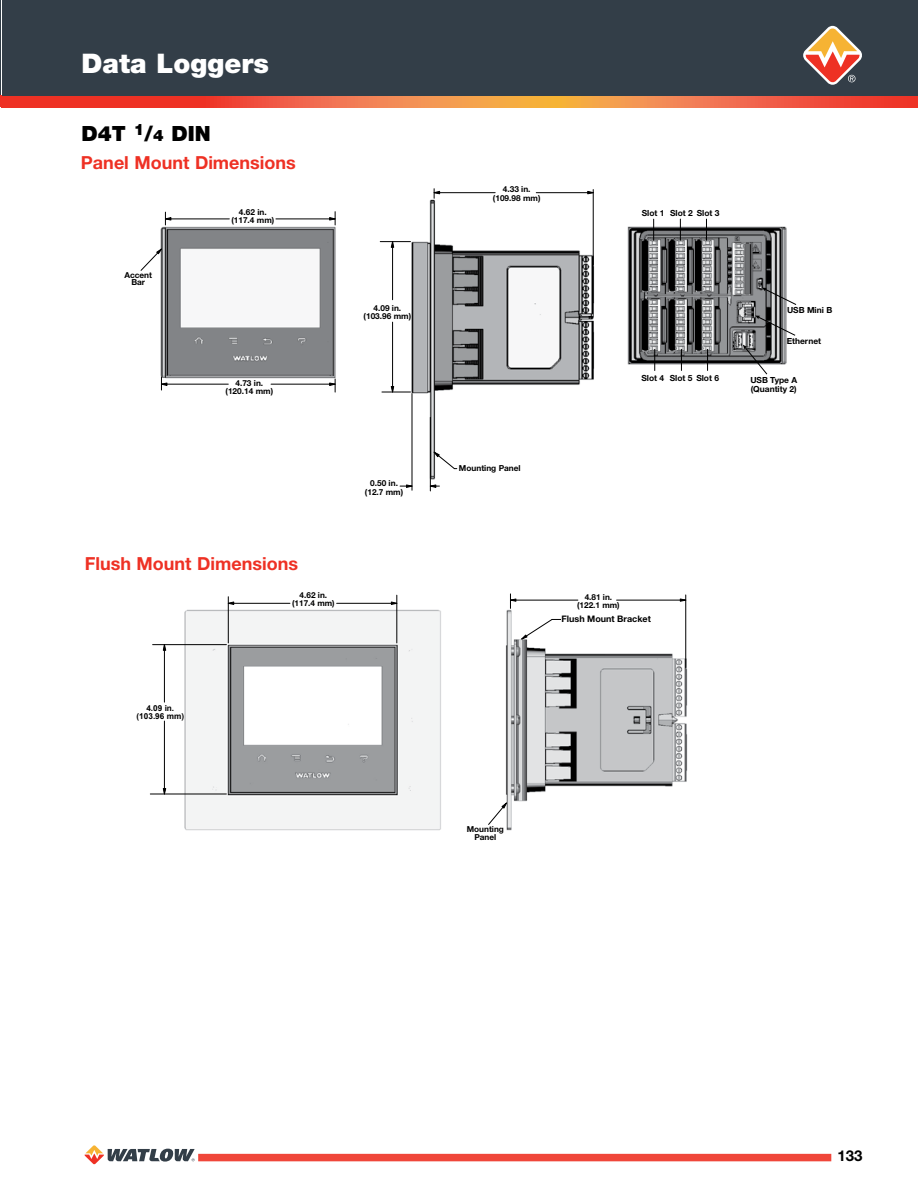
<style>
.page{position:relative;width:918px;height:1188px;background:#fff}
.page>*{position:absolute;margin:0;border:0;box-sizing:border-box;transform-origin:0 0}
.t1{font:900 27px "Helvetica Neue LT Std";color:#fff}
.t2{font:900 21px "Helvetica Neue LT Std";color:#000}
.t3{font:700 18px "Helvetica Neue LT Std";color:#ee3124}
.t4{font:700 15px "Helvetica Neue LT Std";color:#000}
.t5{font:700 9px "Helvetica Neue LT Std";color:#000}
.t6{font:700 8.4px/9.4px "Helvetica Neue LT Std";color:#000}
.t7{font:700 8.4px "Myriad Pro";letter-spacing:-.01em;color:#000}
.t8{font:700 8.25px/8.2px "Helvetica Neue LT Std";color:#000;text-align:center}
.t9{font:700 8.25px/8.2px "Arial";color:#000;text-align:center}
.s1{font-size:15.75px}
</style>
<div class="page">
<div style="left:198px;top:1154px;width:633px;height:7px;background:#f0463a"></div>
<svg style="left:85px;top:1145px;width:110px;height:19px"></svg>
<hr style="left:0;top:0;width:1px;height:96px;background:#333e48">
<div style="left:2px;top:0;width:916px;height:97px;background:#333e48"></div>
<svg style="left:2px;top:97px;width:916px;height:10px;background:#f1673e"></svg>
<svg style="left:803px;top:26px;width:59px;height:59px"></svg>
<img style="left:627px;top:218px;width:160px;height:153px">
<svg style="left:653px;top:219px;width:1px;height:21px"></svg>
<svg style="left:680px;top:219px;width:1px;height:21px"></svg>
<svg style="left:706px;top:219px;width:1px;height:21px"></svg>
<svg style="left:762px;top:288px;width:35px;height:17px"></svg>
<svg style="left:755px;top:316px;width:41px;height:20px"></svg>
<svg style="left:743px;top:345px;width:25px;height:30px"></svg>
<svg style="left:654px;top:349px;width:1px;height:22px"></svg>
<svg style="left:681px;top:349px;width:1px;height:21px"></svg>
<svg style="left:707px;top:349px;width:1px;height:21px"></svg>
<img style="left:160px;top:211px;width:176px;height:182px">
<hr style="left:165px;top:219px;width:64px;height:1px;background:#000">
<hr style="left:276px;top:219px;width:59px;height:1px;background:#000">
<hr style="left:161px;top:384px;width:67px;height:1px;background:#000">
<hr style="left:271px;top:384px;width:64px;height:1px;background:#000">
<svg style="left:329px;top:212px;width:7px;height:13px"></svg>
<svg style="left:165px;top:212px;width:6px;height:13px"></svg>
<svg style="left:329px;top:379px;width:7px;height:13px"></svg>
<svg style="left:161px;top:377px;width:6px;height:13px"></svg>
<svg style="left:140px;top:248px;width:22px;height:23px"></svg>
<img style="left:379px;top:188px;width:216px;height:304px">
<hr style="left:430px;top:417px;width:1px;height:74px;background:#000">
<hr style="left:412px;top:394px;width:1px;height:96px;background:#000">
<hr style="left:380px;top:241px;width:30px;height:1px;background:#000">
<hr style="left:392px;top:322px;width:1px;height:70px;background:#000">
<hr style="left:392px;top:242px;width:1px;height:58px;background:#000">
<hr style="left:593px;top:190px;width:1px;height:75px;background:#000">
<hr style="left:434px;top:192px;width:61px;height:1px;background:#000">
<hr style="left:536px;top:192px;width:57px;height:1px;background:#000">
<svg style="left:400px;top:484px;width:12px;height:4px"></svg>
<svg style="left:391px;top:241px;width:3px;height:7px"></svg>
<svg style="left:382px;top:386px;width:28px;height:7px"></svg>
<svg style="left:587px;top:191px;width:7px;height:3px"></svg>
<svg style="left:430px;top:484px;width:9px;height:4px"></svg>
<svg style="left:434px;top:189px;width:6px;height:9px"></svg>
<svg style="left:434px;top:452px;width:23px;height:17px"></svg>
<img style="left:150px;top:593px;width:538px;height:238px">
<hr style="left:685px;top:595px;width:1px;height:73px;background:#000">
<hr style="left:617px;top:600px;width:69px;height:1px;background:#000">
<hr style="left:510px;top:600px;width:68px;height:1px;background:#000">
<svg style="left:488px;top:802px;width:19px;height:23px"></svg>
<svg style="left:510px;top:594px;width:6px;height:14px"></svg>
<svg style="left:680px;top:599px;width:6px;height:3px"></svg>
<svg style="left:521px;top:619px;width:40px;height:21px"></svg>
<hr style="left:153px;top:644px;width:73px;height:1px;background:#000">
<hr style="left:164px;top:721px;width:1px;height:73px;background:#000">
<hr style="left:164px;top:645px;width:1px;height:57px;background:#000">
<hr style="left:150px;top:794px;width:76px;height:1px;background:#000">
<hr style="left:228px;top:597px;width:1px;height:46px;background:#000">
<hr style="left:397px;top:595px;width:1px;height:48px;background:#000">
<hr style="left:228px;top:603px;width:62px;height:1px;background:#000">
<hr style="left:337px;top:603px;width:60px;height:1px;background:#000">
<svg style="left:163px;top:788px;width:3px;height:6px"></svg>
<svg style="left:163px;top:644px;width:3px;height:7px"></svg>
<svg style="left:228px;top:602px;width:6px;height:3px"></svg>
<svg style="left:391px;top:602px;width:6px;height:3px"></svg>
<div style="left:562px;top:615px;width:98px;height:12px;background:#fff"></div>
<h1 class="t1" style="left:82px;top:47px;width:189px">Data Loggers</h1>
<h2 class="t2" style="left:82px;top:121px;width:131px">D4T <sup>1</sup>/<span class="s1">4</span> DIN</h2>
<h3 class="t3" style="left:81px;top:151px;width:216px">Panel Mount Dimensions</h3>
<p class="t8" style="left:124px;top:271px;width:29px;line-height:7.1px">Accent<br>Bar</p>
<p class="t7" style="left:113px;top:273px;width:27px">Accent</p>
<p class="t8" style="left:231px;top:208px;width:44px">4.62 in. (117.4 mm)</p>
<p class="t8" style="left:226px;top:379px;width:49px">4.73 in. (120.14 mm)</p>
<p class="t8" style="left:364px;top:303px;width:49px">4.09 in. (103.96 mm)</p>
<h3 class="t3" style="left:85px;top:553px;width:215px">Flush Mount Dimensions</h3>
<p class="t8" style="left:292px;top:590px;width:44px">4.62 in. (117.4 mm)</p>
<p class="t8" style="left:365px;top:479px;width:40px">0.50 in. (12.7 mm)</p>
<p class="t9" style="left:137px;top:704px;width:49px">4.09 in. (103.96 mm)</p>
<p class="t8" style="left:493px;top:185px;width:49px">4.33 in. (109.98 mm)</p>
<p class="t8" style="left:459px;top:464px;width:63px">Mounting Panel</p>
<p class="t6" style="left:642px;top:208px;width:79px">Slot 1 Slot 2 Slot 3</p>
<p class="t6" style="left:641px;top:373px;width:79px">Slot 4 Slot 5 Slot 6</p>
<p class="t6" style="left:787px;top:306px;width:47px">USB Mini B</p>
<p class="t6" style="left:787px;top:336px;width:36px">Ethernet</p>
<p class="t6" style="left:750px;top:375px;width:48px">USB Type A (Quantity 2)</p>
<p class="t8" style="left:577px;top:593px;width:44px">4.81 in. (122.1 mm)</p>
<p class="t5" style="left:562px;top:613px;width:91px">Flush Mount Bracket</p>
<p class="t8" style="left:563px;top:615px;width:81px">Flushmount Bracket</p>
<p class="t8" style="left:467px;top:825px;width:39px">Mounting<br>Panel</p>
<h3 class="t4" style="left:838px;top:1146px;width:27px">133</h3>
</div>
